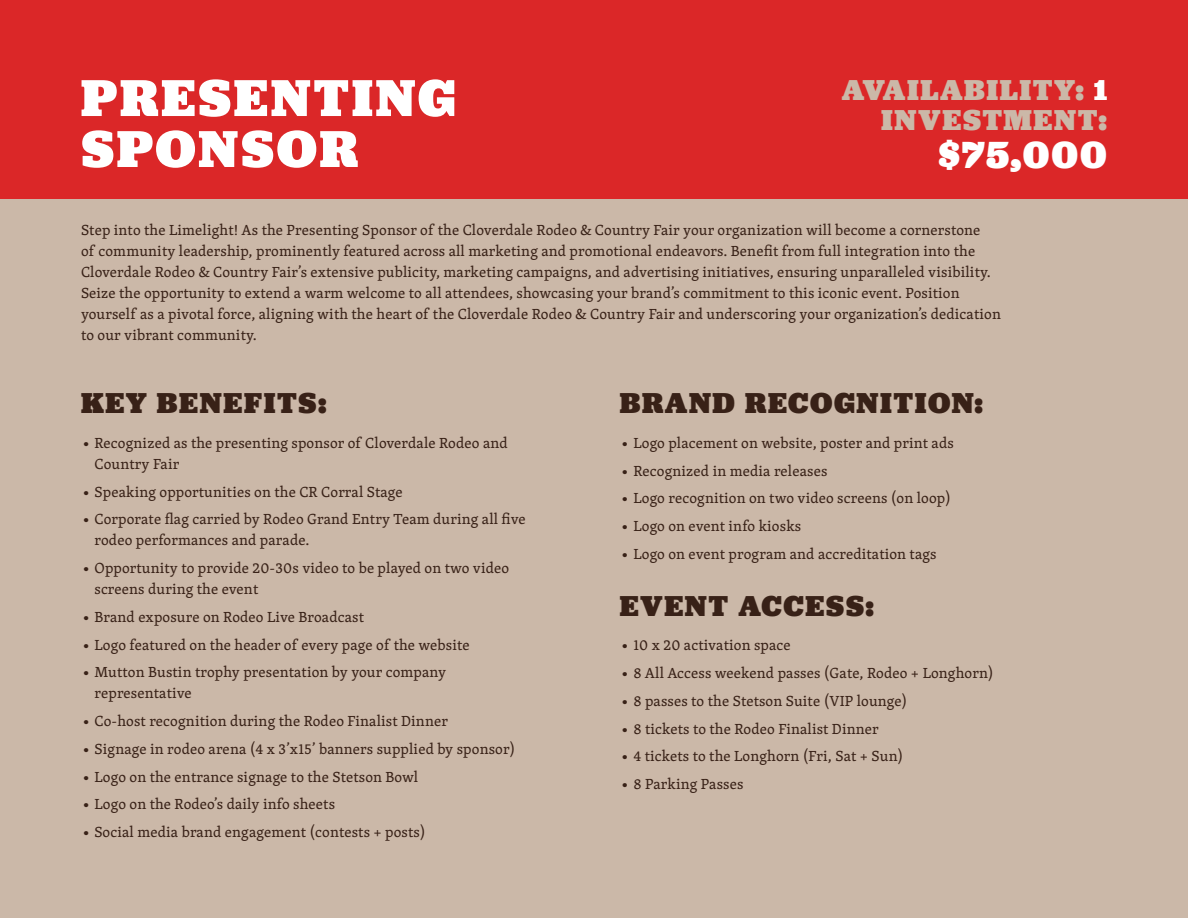
<style>
.page{position:relative;width:1188px;height:918px;background:#cbb8a8}
.page>*{position:absolute;margin:0;border:0;box-sizing:border-box;transform-origin:0 0}
.t1{font:900 54px/51px "Jubilat";letter-spacing:.05em;color:#fff}
.t2{font:900 39.3px "Jubilat";color:#fff}
.t3{font:900 30px "Jubilat";letter-spacing:.05em;color:#382117}
.t4{font:900 30px/30px "Jubilat";letter-spacing:.05em;color:#cbb8a8;text-align:right}
.t5{font:15px/21px "Skolar Latin";letter-spacing:.01em;color:#382117}
.s1{color:#fff}
</style>
<div class="page">
<div style="left:0;top:0;width:1188px;height:199px;background:#db2728"></div>
<h1 class="t1" style="left:81px;top:72px;width:376px">PRESENTING<br>SPONSOR</h1>
<h3 class="t4" style="left:842px;top:75px;width:267px">AVAILABILITY: <span class="s1">1<br></span>INVESTMENT:</h3>
<h2 class="t2" style="left:939px;top:129px;width:170px">$75,000</h2>
<p class="t5" style="left:81px;top:219px;width:921px">Step into the Limelight! As the Presenting Sponsor of the Cloverdale Rodeo &amp; Country Fair your organization will become a cornerstone<br>of community leadership, prominently featured across all marketing and promotional endeavors. Benefit from full integration into the Cloverdale Rodeo &amp; Country Fair’s extensive publicity, marketing campaigns, and advertising initiatives, ensuring unparalleled visibility.<br>Seize the opportunity to extend a warm welcome to all attendees, showcasing your brand’s commitment to this iconic event. Position yourself as a pivotal force, aligning with the heart of the Cloverdale Rodeo &amp; Country Fair and underscoring your organization’s dedication to our vibrant community.</p>
<h3 class="t3" style="left:81px;top:383px;width:247px">KEY BENEFITS:</h3>
<p class="t5" style="left:94px;top:432px;width:415px;text-indent:-14px">• Recognized as the presenting sponsor of Cloverdale Rodeo and<br>Country Fair</p>
<p class="t5" style="left:81px;top:481px;width:323px">• Speaking opportunities on the CR Corral Stage</p>
<p class="t5" style="left:94px;top:508px;width:433px;text-indent:-14px">• Corporate flag carried by Rodeo Grand Entry Team during all five rodeo performances and parade.</p>
<p class="t5" style="left:94px;top:557px;width:416px;text-indent:-14px">• Opportunity to provide 20-30s video to be played on two video screens during the event</p>
<p class="t5" style="left:81px;top:606px;width:285px">• Brand exposure on Rodeo Live Broadcast</p>
<p class="t5" style="left:81px;top:634px;width:390px">• Logo featured on the header of every page of the website</p>
<p class="t5" style="left:94px;top:661px;width:353px;text-indent:-14px">• Mutton Bustin trophy presentation by your company representative</p>
<p class="t5" style="left:81px;top:710px;width:368px">• Co-host recognition during the Rodeo Finalist Dinner</p>
<p class="t5" style="left:81px;top:738px;width:436px">• Signage in rodeo arena (4 x 3’x15’ banners supplied by sponsor)</p>
<p class="t5" style="left:81px;top:766px;width:339px">• Logo on the entrance signage to the Stetson Bowl</p>
<p class="t5" style="left:81px;top:793px;width:256px">• Logo on the Rodeo’s daily info sheets</p>
<p class="t5" style="left:81px;top:821px;width:346px">• Social media brand engagement (contests + posts)</p>
<h3 class="t3" style="left:620px;top:383px;width:365px">BRAND RECOGNITION:</h3>
<p class="t5" style="left:620px;top:432px;width:335px">• Logo placement on website, poster and print ads</p>
<p class="t5" style="left:620px;top:460px;width:209px">• Recognized in media releases</p>
<p class="t5" style="left:620px;top:487px;width:333px">• Logo recognition on two video screens (on loop)</p>
<p class="t5" style="left:620px;top:515px;width:183px">• Logo on event info kiosks</p>
<p class="t5" style="left:620px;top:543px;width:318px">• Logo on event program and accreditation tags</p>
<h3 class="t3" style="left:620px;top:586px;width:256px">EVENT ACCESS:</h3>
<p class="t5" style="left:620px;top:634px;width:172px">• 10 x 20 activation space</p>
<p class="t5" style="left:620px;top:662px;width:375px">• 8 All Access weekend passes (Gate, Rodeo + Longhorn)</p>
<p class="t5" style="left:620px;top:690px;width:289px">• 8 passes to the Stetson Suite (VIP lounge)</p>
<p class="t5" style="left:620px;top:718px;width:260px">• 8 tickets to the Rodeo Finalist Dinner</p>
<p class="t5" style="left:620px;top:745px;width:285px">• 4 tickets to the Longhorn (Fri, Sat + Sun)</p>
<p class="t5" style="left:620px;top:773px;width:125px">• 8 Parking Passes</p>
</div>
